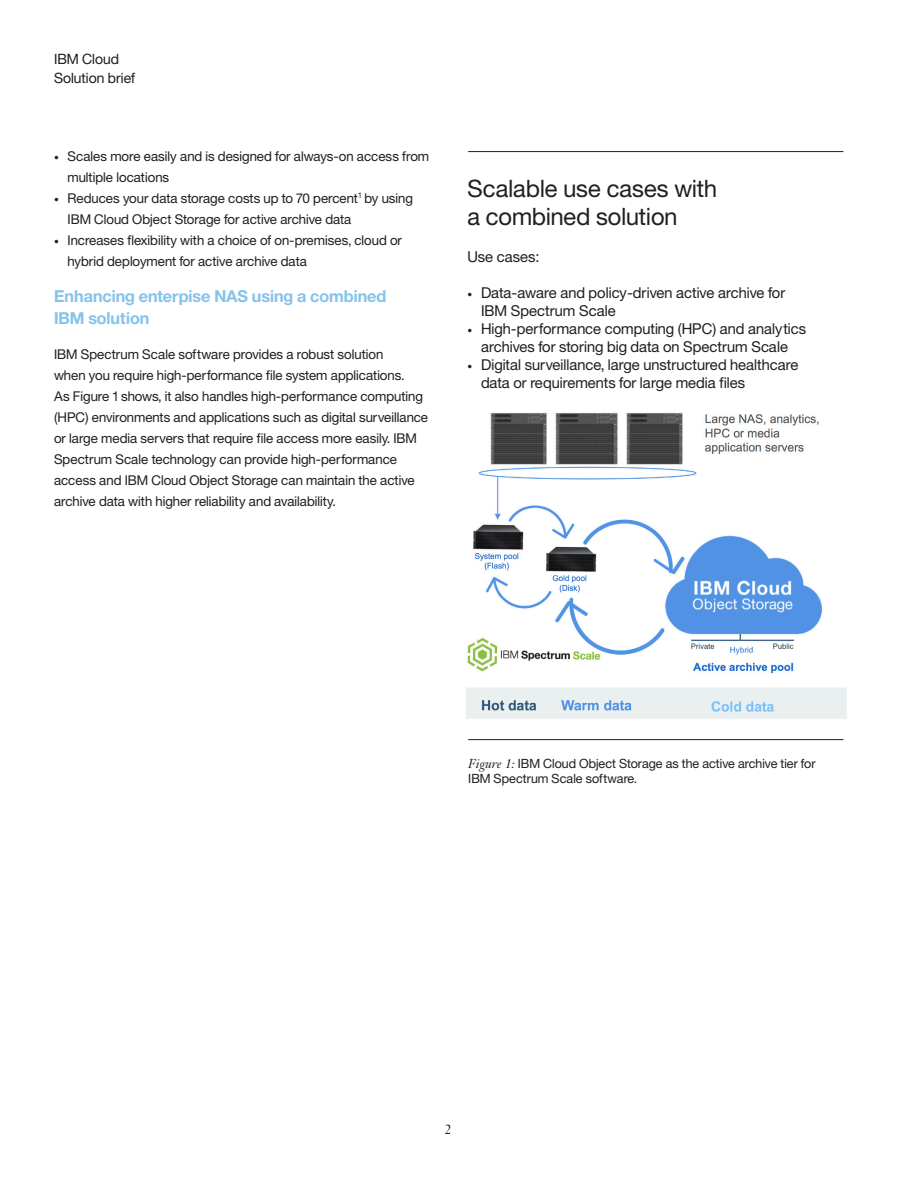
<style>
.page{position:relative;width:918px;height:1188px;background:#fff}
.page>*{position:absolute;margin:0;border:0;box-sizing:border-box;transform-origin:0 0}
._2E_figure_caption{font:24px/28.8px "Helv Neue Romanfor IBM";color:#231f20}
._2A_head__color{font:16.5px/22.5px "Helv Neue Boldfor IBM";color:#85c3eb}
._2E_figure_caption-2{font:15px/18px "Helv Neue Romanfor IBM";color:#231f20}
.t1{font:14.25px "Helv Neue Romanfor IBM";color:#231f20}
._2C_body{font:13.5px/21px "Helv Neue Romanfor IBM";color:#231f20}
._0B_industry_area{font:13.5px "Janson Text LT Pro";color:#231f20}
._2E_figure_caption-3{font:12.75px/15px "Helv Neue Romanfor IBM";color:#231f20}
.s1{font-size:9.75px}
.s2{font-family:"Janson Text LT Pro";font-style:italic}
</style>
<div class="page">
<img style="left:466px;top:413px;width:381px;height:306px">
<hr style="left:468px;top:151px;width:375px;height:1px;background:#231f20">
<hr style="left:468px;top:739px;width:375px;height:1px;background:#231f20">
<p class="t1" style="left:54px;top:50px;width:66px">IBM Cloud</p>
<p class="t1" style="left:54px;top:69px;width:83px">Solution brief</p>
<p class="_2C_body" style="left:68px;top:145px;width:363px;text-indent:-14px"><span class="s1">•</span> Scales more easily and is designed for always-on access from multiple locations</p>
<p class="_2C_body" style="left:68px;top:187px;width:347px;text-indent:-14px"><span class="s1">•</span> Reduces your data storage costs up to 70 percent<sup>1</sup> by using<br>IBM Cloud Object Storage for active archive data</p>
<p class="_2C_body" style="left:68px;top:229px;width:336px;text-indent:-14px"><span class="s1">•</span> Increases flexibility with a choice of on-premises, cloud or hybrid deployment for active archive data</p>
<p class="_2A_head__color" style="left:54px;top:284px;width:334px">Enhancing enterpise NAS using a combined<br>IBM solution</p>
<p class="_2C_body" style="left:54px;top:343px;width:376px">IBM Spectrum Scale software provides a robust solution<br>when you require high-performance file system applications.<br>As Figure 1 shows, it also handles high-performance computing (HPC) environments and applications such as digital surveillance or large media servers that require file access more easily. IBM Spectrum Scale technology can provide high-performance access and IBM Cloud Object Storage can maintain the active archive data with higher reliability and availability.</p>
<p class="_2E_figure_caption" style="left:468px;top:173px;width:251px">Scalable use cases with a combined solution</p>
<p class="_2E_figure_caption-2" style="left:468px;top:247px;width:74px">Use cases:</p>
<p class="_2E_figure_caption-2" style="left:481px;top:283px;width:306px;text-indent:-14px"><span class="s1">•</span> Data-aware and policy-driven active archive for<br>IBM Spectrum Scale</p>
<p class="_2E_figure_caption-2" style="left:468px;top:319px;width:340px;text-align:center"><span class="s1">•</span> High-performance computing (HPC) and analytics archives for storing big data on Spectrum Scale</p>
<p class="_2E_figure_caption-2" style="left:481px;top:355px;width:319px;text-indent:-14px"><span class="s1">•</span> Digital surveillance, large unstructured healthcare data or requirements for large media files</p>
<p class="_2E_figure_caption-3" style="left:468px;top:756px;width:349px"><span class="s2">Figure 1:</span> IBM Cloud Object Storage as the active archive tier for<br>IBM Spectrum Scale software.</p>
<p class="_0B_industry_area" style="left:445px;top:1121px;width:9px">2</p>
</div>
